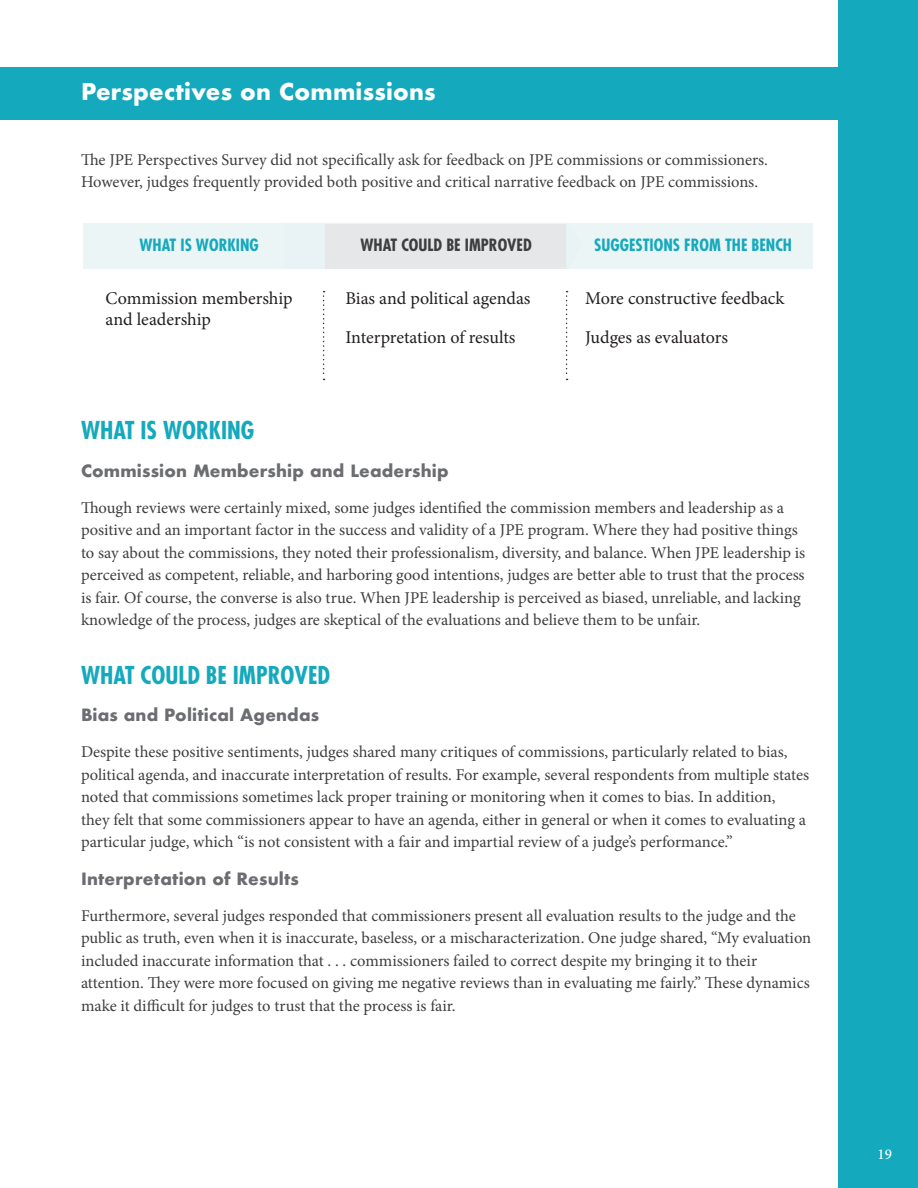
<style>
.page{position:relative;width:918px;height:1188px;background:#fff}
.page>*{position:absolute;margin:0;border:0;box-sizing:border-box;transform-origin:0 0}
.H4_WHAT_IS_WORKING_Headers{font:700 condensed 24px "Futura Std";color:#15a9bd}
.H2_Subhead{font:700 22.5px "Futura";letter-spacing:.01em;color:#fff}
.t1{font:18px/20.7px "Minion Pro";letter-spacing:-.01em;color:#231f20}
.Body{font:16.5px/22.5px "Minion Pro";letter-spacing:-.005em;color:#3e3e3f}
.H5_Smallest_Sub{font:700 16.5px "Futura";letter-spacing:.01em;color:#6c6d70}
.Body-2{font:700 condensed 16.5px "Futura Std";color:#15a9bd}
.Body-3{font:700 condensed 16.5px "Futura Std";color:#3e3e3f}
.t2{font:500 15px "Minion Pro";color:#fff}
</style>
<div class="page">
<div style="left:838px;top:0;width:80px;height:1188px;background:#15a9bd"></div>
<div style="left:0;top:68px;width:895px;height:52px;background:#15a9bd"></div>
<svg style="left:323px;top:291px;width:2px;height:89px"></svg>
<svg style="left:566px;top:291px;width:2px;height:89px"></svg>
<div style="left:324px;top:223px;width:242px;height:46px;background:#e6e7e9"></div>
<div style="left:566px;top:223px;width:246px;height:46px;background:#eaf4f6"></div>
<div style="left:83px;top:223px;width:241px;height:46px;background:#eaf4f6"></div>
<p class="H2_Subhead" style="left:81px;top:75px;width:356px">Perspectives on Commissions</p>
<p class="Body" style="left:81px;top:148px;width:689px">The JPE Perspectives Survey did not specifically ask for feedback on JPE commissions or commissioners.<br>However, judges frequently provided both positive and critical narrative feedback on JPE commissions.</p>
<p class="Body-2" style="left:140px;top:235px;width:121px">WHAT IS WORKING</p>
<p class="Body-3" style="left:360px;top:235px;width:173px">WHAT COULD BE IMPROVED</p>
<p class="Body-2" style="left:594px;top:235px;width:199px">SUGGESTIONS FROM THE BENCH</p>
<p class="t1" style="left:106px;top:288px;width:188px">Commission membership and leadership</p>
<p class="t1" style="left:345px;top:288px;width:187px">Bias and political agendas</p>
<p class="t1" style="left:345px;top:327px;width:172px">Interpretation of results</p>
<p class="t1" style="left:585px;top:288px;width:201px">More constructive feedback</p>
<p class="t1" style="left:585px;top:327px;width:144px">Judges as evaluators</p>
<p class="H4_WHAT_IS_WORKING_Headers" style="left:81px;top:416px;width:175px">WHAT IS WORKING</p>
<p class="H5_Smallest_Sub" style="left:81px;top:459px;width:369px">Commission Membership and Leadership</p>
<p class="Body" style="left:81px;top:496px;width:726px">Though reviews were certainly mixed, some judges identified the commission members and leadership as a positive and an important factor in the success and validity of a JPE program. Where they had positive things to say about the commissions, they noted their professionalism, diversity, and balance. When JPE leadership is perceived as competent, reliable, and harboring good intentions, judges are better able to trust that the process is fair. Of course, the converse is also true. When JPE leadership is perceived as biased, unreliable, and lacking knowledge of the process, judges are skeptical of the evaluations and believe them to be unfair.</p>
<p class="H4_WHAT_IS_WORKING_Headers" style="left:81px;top:660px;width:251px">WHAT COULD BE IMPROVED</p>
<p class="H5_Smallest_Sub" style="left:81px;top:703px;width:240px">Bias and Political Agendas</p>
<p class="Body" style="left:81px;top:741px;width:730px">Despite these positive sentiments, judges shared many critiques of commissions, particularly related to bias, political agenda, and inaccurate interpretation of results. For example, several respondents from multiple states noted that commissions sometimes lack proper training or monitoring when it comes to bias. In addition,<br>they felt that some commissioners appear to have an agenda, either in general or when it comes to evaluating a particular judge, which “is not consistent with a fair and impartial review of a judge’s performance.”</p>
<p class="H5_Smallest_Sub" style="left:81px;top:867px;width:219px">Interpretation of Results</p>
<p class="Body" style="left:81px;top:904px;width:732px">Furthermore, several judges responded that commissioners present all evaluation results to the judge and the public as truth, even when it is inaccurate, baseless, or a mischaracterization. One judge shared, “My evaluation included inaccurate information that . . . commissioners failed to correct despite my bringing it to their attention. They were more focused on giving me negative reviews than in evaluating me fairly.” These dynamics make it difficult for judges to trust that the process is fair.</p>
<p class="t2" style="left:877px;top:1144px;width:16px">19</p>
</div>
